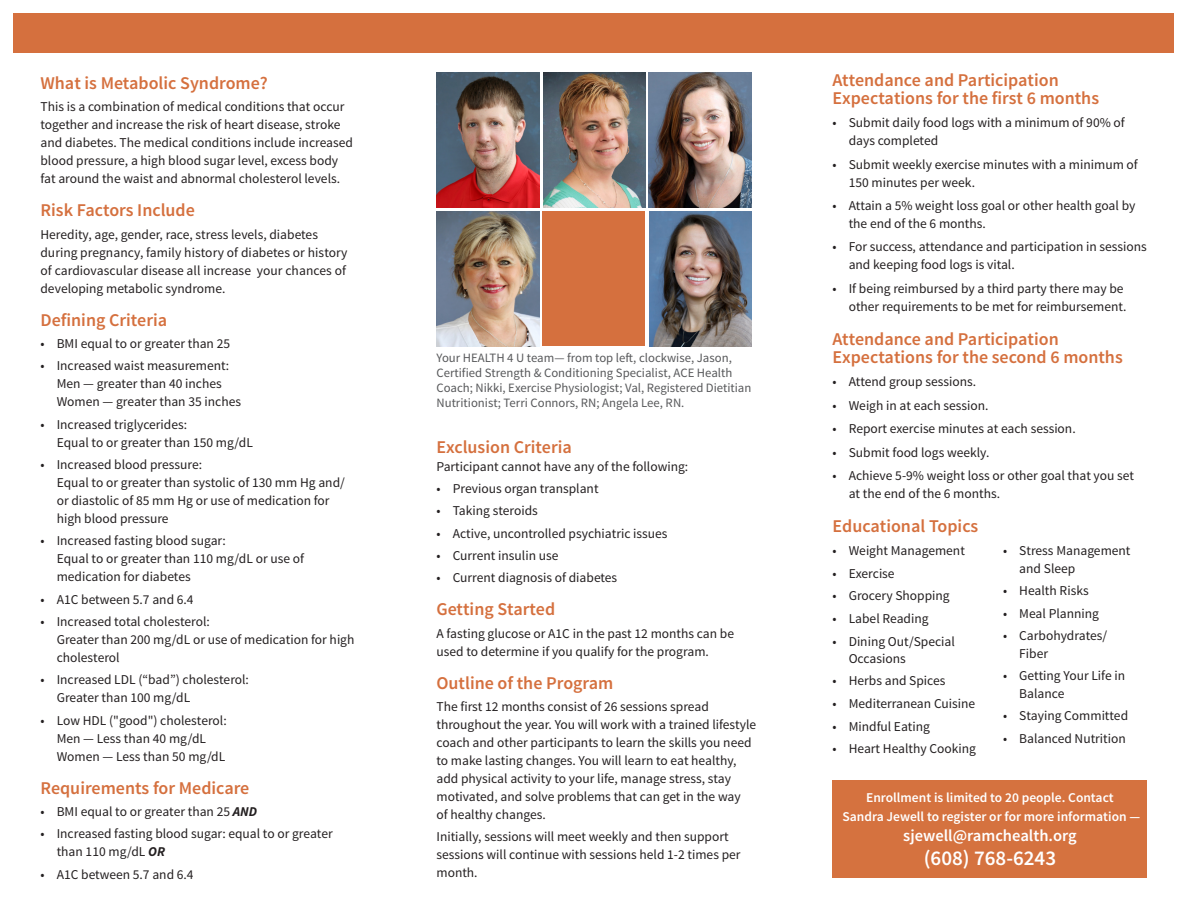
<style>
.page{position:relative;width:1188px;height:918px;background:#fff}
.page>*{position:absolute;margin:0;border:0;box-sizing:border-box;transform-origin:0 0}
.t1{font:600 21px "Source Sans Pro";color:#fff}
.t2{font:600 18px/18px "Source Sans Pro";color:#d5703e}
.t3{font:600 16.5px "Source Sans Pro";color:#fff}
.t4{font:13.5px/18px "Source Sans Pro";color:#231f20}
.t5{font:600 13.5px/19.5px "Source Sans Pro";color:#fff;text-align:center}
.t6{font:12.75px/15px "Source Sans Pro";color:#57585a}
.s1{font-weight:700;font-style:italic}
</style>
<div class="page">
<div style="left:832px;top:780px;width:316px;height:98px;background:#d5723f"></div>
<div style="left:14px;top:14px;width:1160px;height:39px;background:#d5703e"></div>
<img style="left:436px;top:72px;width:103px;height:135px">
<img style="left:543px;top:72px;width:103px;height:135px">
<img style="left:649px;top:72px;width:103px;height:135px">
<img style="left:436px;top:211px;width:103px;height:135px">
<img style="left:649px;top:212px;width:103px;height:135px">
<div style="left:543px;top:211px;width:102px;height:135px;background:#d5703e"></div>
<p class="t2" style="left:40px;top:74px;width:229px">What is Metabolic Syndrome?</p>
<p class="t4" style="left:40px;top:98px;width:314px">This is a combination of medical conditions that occur together and increase the risk of heart disease, stroke and diabetes. The medical conditions include increased blood pressure, a high blood sugar level, excess body fat around the waist and abnormal cholesterol levels.</p>
<p class="t2" style="left:40px;top:202px;width:156px">Risk Factors Include</p>
<p class="t4" style="left:40px;top:225px;width:309px">Heredity, age, gender, race, stress levels, diabetes during pregnancy, family history of diabetes or history of cardiovascular disease all increase your chances of developing metabolic syndrome.</p>
<p class="t2" style="left:40px;top:311px;width:128px">Defining Criteria</p>
<p class="t4" style="left:40px;top:335px;width:191px">• BMI equal to or greater than 25</p>
<p class="t4" style="left:57px;top:357px;width:186px;text-indent:-16px">• Increased waist measurement:<br>Men — greater than 40 inches<br>Women — greater than 35 inches</p>
<p class="t4" style="left:57px;top:415px;width:198px;text-indent:-16px">• Increased triglycerides:<br>Equal to or greater than 150 mg/dL</p>
<p class="t4" style="left:57px;top:456px;width:290px;text-indent:-16px">• Increased blood pressure:<br>Equal to or greater than systolic of 130 mm Hg and/ or diastolic of 85 mm Hg or use of medication for high blood pressure</p>
<p class="t4" style="left:57px;top:532px;width:249px;text-indent:-16px">• Increased fasting blood sugar:<br>Equal to or greater than 110 mg/dL or use of medication for diabetes</p>
<p class="t4" style="left:40px;top:590px;width:155px">• A1C between 5.7 and 6.4</p>
<p class="t4" style="left:57px;top:613px;width:299px;text-indent:-16px">• Increased total cholesterol:<br>Greater than 200 mg/dL or use of medication for high cholesterol</p>
<p class="t4" style="left:57px;top:671px;width:194px;text-indent:-16px">• Increased LDL (“bad”) cholesterol:<br>Greater than 100 mg/dL</p>
<p class="t4" style="left:57px;top:711px;width:172px;text-indent:-16px">• Low HDL ("good") cholesterol:<br>Men — Less than 40 mg/dL<br>Women — Less than 50 mg/dL</p>
<p class="t2" style="left:40px;top:779px;width:210px">Requirements for Medicare</p>
<p class="t4" style="left:40px;top:803px;width:218px">• BMI equal to or greater than 25 <span class="s1">AND</span></p>
<p class="t4" style="left:57px;top:825px;width:278px;text-indent:-16px">• Increased fasting blood sugar: equal to or greater than 110 mg/dL <span class="s1">OR</span></p>
<p class="t4" style="left:40px;top:865px;width:155px">• A1C between 5.7 and 6.4</p>
<p class="t6" style="left:436px;top:351px;width:316px">Your HEALTH 4 U team— from top left, clockwise, Jason, Certified Strength &amp; Conditioning Specialist, ACE Health Coach; Nikki, Exercise Physiologist; Val, Registered Dietitian Nutritionist; Terri Connors, RN; Angela Lee, RN.</p>
<p class="t2" style="left:436px;top:438px;width:137px">Exclusion Criteria</p>
<p class="t4" style="left:436px;top:457px;width:253px">Participant cannot have any of the following:</p>
<p class="t4" style="left:436px;top:480px;width:164px">• Previous organ transplant</p>
<p class="t4" style="left:436px;top:502px;width:103px">• Taking steroids</p>
<p class="t4" style="left:436px;top:524px;width:233px">• Active, uncontrolled psychiatric issues</p>
<p class="t4" style="left:436px;top:547px;width:123px">• Current insulin use</p>
<p class="t4" style="left:436px;top:569px;width:182px">• Current diagnosis of diabetes</p>
<p class="t2" style="left:436px;top:601px;width:120px">Getting Started</p>
<p class="t4" style="left:436px;top:624px;width:299px">A fasting glucose or A1C in the past 12 months can be used to determine if you qualify for the program.</p>
<p class="t2" style="left:436px;top:674px;width:178px">Outline of the Program</p>
<p class="t4" style="left:436px;top:698px;width:321px">The first 12 months consist of 26 sessions spread throughout the year. You will work with a trained lifestyle coach and other participants to learn the skills you need to make lasting changes. You will learn to eat healthy, add physical activity to your life, manage stress, stay motivated, and solve problems that can get in the way<br>of healthy changes.</p>
<p class="t4" style="left:436px;top:828px;width:306px">Initially, sessions will meet weekly and then support sessions will continue with sessions held 1-2 times per month.</p>
<p class="t2" style="left:832px;top:71px;width:268px">Attendance and Participation<br>Expectations for the first 6 months</p>
<p class="t4" style="left:849px;top:114px;width:278px;text-indent:-16px">• Submit daily food logs with a minimum of 90% of days completed</p>
<p class="t4" style="left:849px;top:155px;width:291px;text-indent:-16px">• Submit weekly exercise minutes with a minimum of<br>150 minutes per week.</p>
<p class="t4" style="left:849px;top:197px;width:288px;text-indent:-16px">• Attain a 5% weight loss goal or other health goal by the end of the 6 months.</p>
<p class="t4" style="left:849px;top:238px;width:300px;text-indent:-16px">• For success, attendance and participation in sessions and keeping food logs is vital.</p>
<p class="t4" style="left:832px;top:280px;width:296px;text-align:right">• If being reimbursed by a third party there may be other requirements to be met for reimbursement.</p>
<p class="t2" style="left:832px;top:331px;width:292px">Attendance and Participation<br>Expectations for the second 6 months</p>
<p class="t4" style="left:832px;top:373px;width:145px">• Attend group sessions.</p>
<p class="t4" style="left:832px;top:397px;width:158px">• Weigh in at each session.</p>
<p class="t4" style="left:832px;top:420px;width:245px">• Report exercise minutes at each session.</p>
<p class="t4" style="left:832px;top:443px;width:159px">• Submit food logs weekly.</p>
<p class="t4" style="left:849px;top:467px;width:287px;text-indent:-16px">• Achieve 5-9% weight loss or other goal that you set at the end of the 6 months.</p>
<p class="t2" style="left:832px;top:518px;width:147px">Educational Topics</p>
<p class="t4" style="left:832px;top:542px;width:134px">• Weight Management</p>
<p class="t4" style="left:832px;top:564px;width:64px">• Exercise</p>
<p class="t4" style="left:832px;top:587px;width:119px">• Grocery Shopping</p>
<p class="t4" style="left:832px;top:610px;width:98px">• Label Reading</p>
<p class="t4" style="left:849px;top:633px;width:108px;line-height:17.2px;text-indent:-16px">• Dining Out/Special<br>Occasions</p>
<p class="t4" style="left:832px;top:672px;width:115px">• Herbs and Spices</p>
<p class="t4" style="left:832px;top:695px;width:144px">• Mediterranean Cuisine</p>
<p class="t4" style="left:832px;top:717px;width:99px">• Mindful Eating</p>
<p class="t4" style="left:832px;top:740px;width:145px">• Heart Healthy Cooking</p>
<p class="t4" style="left:1019px;top:542px;width:113px;line-height:17.2px;text-indent:-16px">• Stress Management and Sleep</p>
<p class="t4" style="left:1003px;top:582px;width:87px">• Health Risks</p>
<p class="t4" style="left:1003px;top:605px;width:98px">• Meal Planning</p>
<p class="t4" style="left:1019px;top:628px;width:89px;line-height:17.2px;text-indent:-16px">• Carbohydrates/<br>Fiber</p>
<p class="t4" style="left:1019px;top:668px;width:107px;line-height:17.2px;text-indent:-16px">• Getting Your Life in<br>Balance</p>
<p class="t4" style="left:1003px;top:707px;width:127px">• Staying Committed</p>
<p class="t4" style="left:1003px;top:730px;width:124px">• Balanced Nutrition</p>
<p class="t5" style="left:842px;top:788px;width:299px">Enrollment is limited to 20 people. Contact<br>Sandra Jewell to register or for more information —</p>
<p class="t3" style="left:903px;top:825px;width:175px">sjewell@ramchealth.org</p>
<p class="t1" style="left:924px;top:845px;width:134px">(608) 768-6243</p>
</div>
